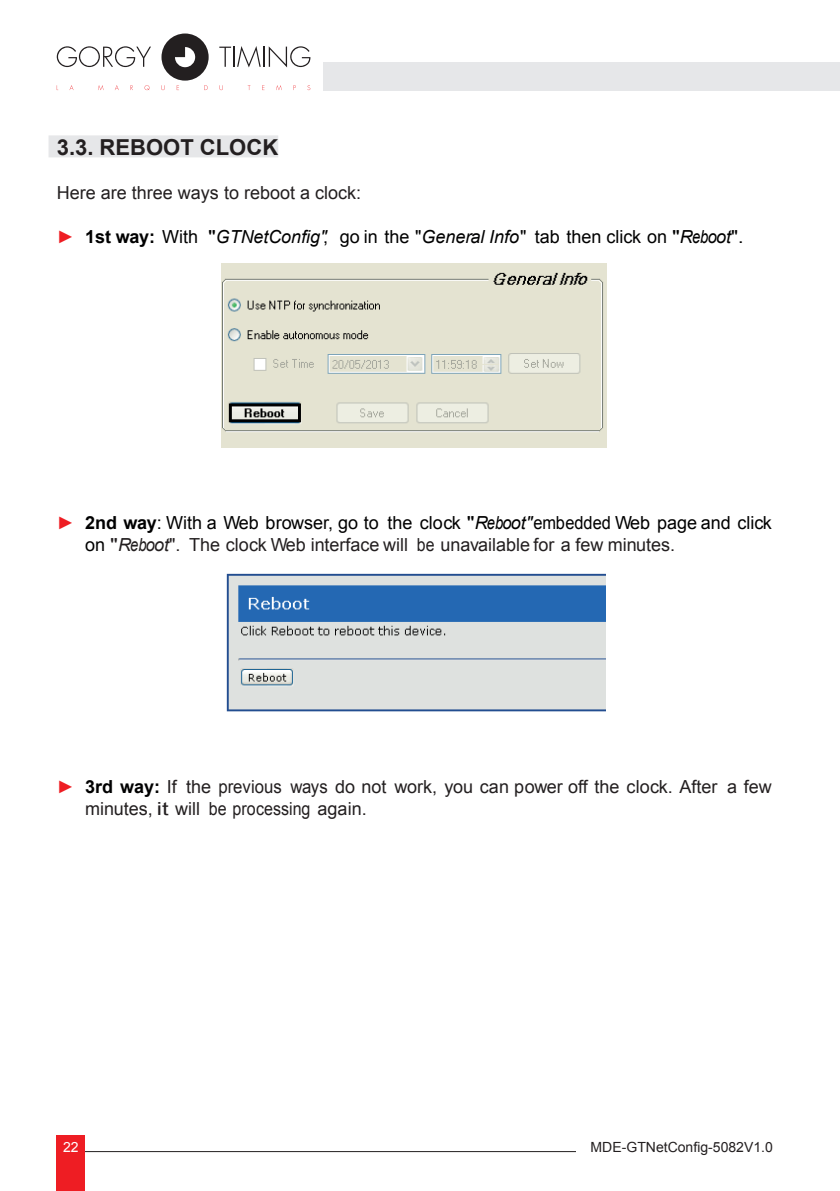
<style>
.page{position:relative;width:840px;height:1191px;background:#fff}
.page>*{position:absolute;margin:0;border:0;box-sizing:border-box;transform-origin:0 0}
.t1{font:700 22px "Arial";color:#231f20}
.t2{font:18px/22px "Arial";color:#000001}
.t3{font:18px/22px "Arial";color:#231f20}
.t4{font:14px "Arial";color:#231f20}
.t5{font:14px "Arial";color:#fff}
.s1{color:#ee1d23}
.s2{font-weight:700}
.s3{font-style:italic}
.s4{color:#231f20}
.s5{font-style:italic;color:#231f20}
.s6{font-weight:700;color:#000001}
</style>
<div class="page">
<hr style="left:61px;top:1151px;width:694px;height:1px;background:#231f20">
<div style="left:57px;top:1136px;width:28px;height:55px;background:#ee1d23"></div>
<svg style="left:57px;top:46px;width:94px;height:21px"></svg>
<svg style="left:219px;top:46px;width:91px;height:21px"></svg>
<svg style="left:69px;top:85px;width:4px;height:5px"></svg>
<svg style="left:98px;top:85px;width:5px;height:5px"></svg>
<svg style="left:115px;top:85px;width:4px;height:5px"></svg>
<svg style="left:130px;top:85px;width:3px;height:5px"></svg>
<svg style="left:144px;top:85px;width:5px;height:5px"></svg>
<svg style="left:161px;top:34px;width:47px;height:56px"></svg>
<svg style="left:219px;top:85px;width:4px;height:5px"></svg>
<svg style="left:276px;top:85px;width:5px;height:5px"></svg>
<div style="left:323px;top:62px;width:516px;height:28px;background:#e6e7e9"></div>
<div style="left:575px;top:1141px;width:197px;height:12px;background:#fff"></div>
<div style="left:48px;top:135px;width:230px;height:22px;background:#e6e7e9"></div>
<img style="left:221px;top:263px;width:385px;height:185px">
<img style="left:226px;top:573px;width:379px;height:139px">
<p class="t1" style="left:57px;top:132px;width:223px">3.3. Reboot Clock</p>
<p class="t3" style="left:57px;top:181px;width:306px">Here are three ways to reboot a clock:</p>
<p class="t2" style="left:57px;top:225px;width:688px"><span class="s1">►</span> <span class="s2">1st way:</span> With "<span class="s3">GTNetConfig"</span>, go in the "<span class="s3">General Info</span>" tab then click on "<span class="s3">Reboot</span>".</p>
<p class="t2" style="left:85px;top:511px;width:687px;text-indent:-28px"><span class="s1">►</span> <span class="s2">2nd way</span>: With a Web browser, go to the clock "<span class="s3">Reboot"</span>embedded Web page and click on <span class="s4">"</span><span class="s5">Reboot</span><span class="s4">". The clock Web interface will be unavailable for a few minutes.</span></p>
<p class="t3" style="left:85px;top:775px;width:687px;text-indent:-28px"><span class="s1">►</span> <span class="s6">3rd way:</span> If the previous ways do not work, you can power off the clock. After a few minutes, it will be processing again.</p>
<p class="t5" style="left:63px;top:1137px;width:17px">22</p>
<p class="t4" style="left:590px;top:1137px;width:184px">MDE-GTNetConfig-5082V1.0</p>
</div>
